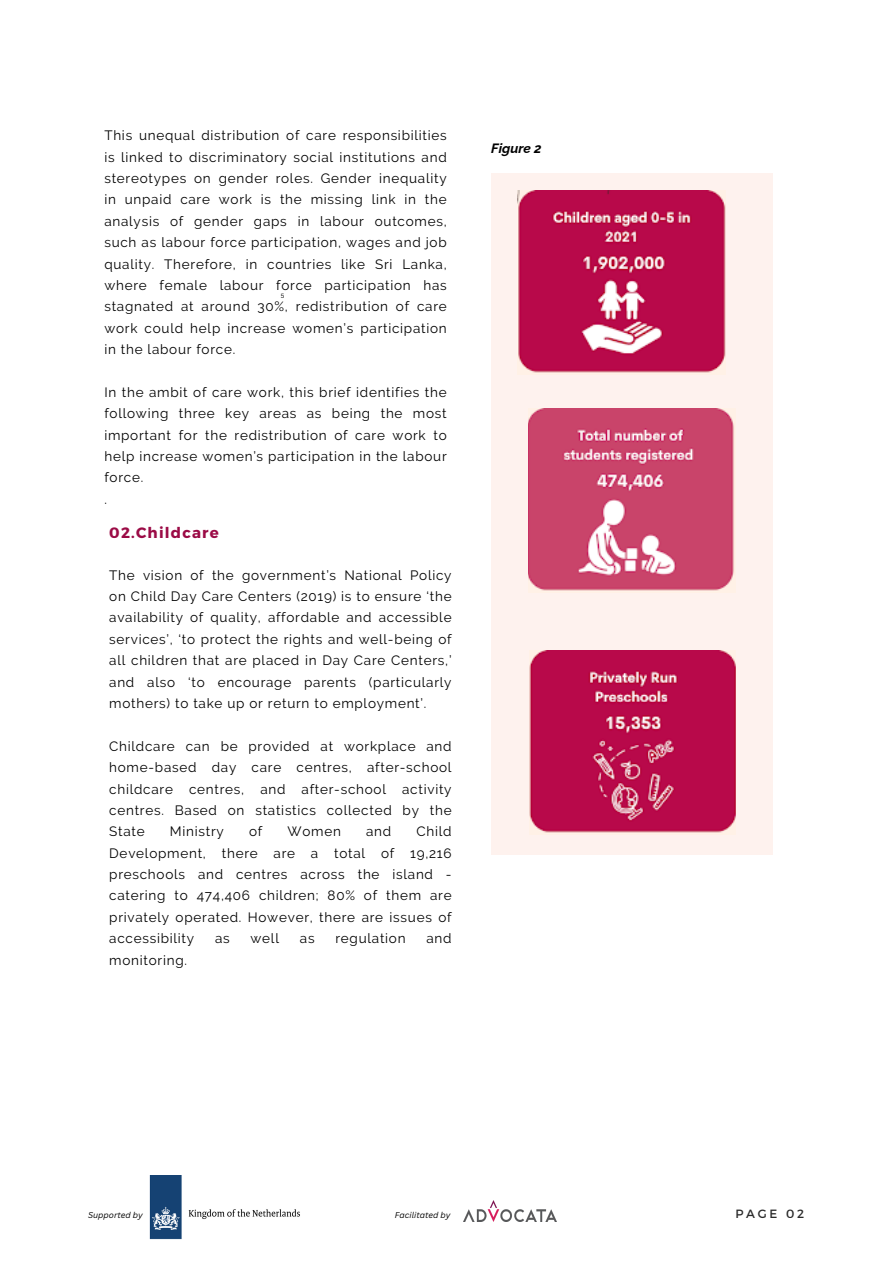
<style>
.page{position:relative;width:893px;height:1264px;background:#fff}
.page>*{position:absolute;margin:0;border:0;box-sizing:border-box;transform-origin:0 0}
.t1{font:700 15px "Montserrat";letter-spacing:.08em;color:#9b0b46}
.t2{font:13.5px/21.3px "Raleway";letter-spacing:.055em;color:#000;text-align:justify}
.t3{font:italic 700 13.5px "Raleway";color:#000}
.t4{font:12px "Montserrat";letter-spacing:.23em;color:#2a2a2a}
.t5{font:italic 8.25px "Canva Sans";color:#000}
.t6{font:6px "Canva Sans";color:#000}
</style>
<div class="page">
<img style="left:149px;top:1175px;width:151px;height:65px">
<img style="left:463px;top:1200px;width:93px;height:21px">
<div style="left:491px;top:173px;width:281px;height:681px;background:#fef2ee"></div>
<img style="left:518px;top:191px;width:207px;height:183px">
<img style="left:528px;top:409px;width:207px;height:183px">
<img style="left:529px;top:650px;width:206px;height:184px">
<p class="t2" style="left:104px;top:125px;width:344px">This unequal distribution of care responsibilities is linked to discriminatory social institutions and stereotypes on gender roles. Gender inequality in unpaid care work is the missing link in the analysis of gender gaps in labour outcomes, such as labour force participation, wages and job quality. Therefore, in countries like Sri Lanka, where female labour force participation has stagnated at around 30%, redistribution of care work could help increase women’s participation in the labour force.</p>
<p class="t2" style="left:104px;top:381px;width:344px">In the ambit of care work, this brief identifies the following three key areas as being the most important for the redistribution of care work to help increase women’s participation in the labour force.</p>
<p class="t2" style="left:104px;top:488px;width:4px">.</p>
<p class="t1" style="left:109px;top:523px;width:111px">02.Childcare</p>
<p class="t2" style="left:109px;top:564px;width:344px">The vision of the government’s National Policy on Child Day Care Centers (2019) is to ensure ‘the availability of quality, affordable and accessible services’, ‘to protect the rights and well-being of all children that are placed in Day Care Centers,’ and also ‘to encourage parents (particularly mothers) to take up or return to employment’.</p>
<p class="t2" style="left:109px;top:735px;width:344px">Childcare can be provided at workplace and home-based day care centres, after-school childcare centres, and after-school activity centres. Based on statistics collected by the State</p>
<p class="t6" style="left:281px;top:292px;width:5px">5</p>
<p class="t2" style="left:170px;top:820px;width:55px">Ministry</p>
<p class="t2" style="left:249px;top:820px;width:15px">of</p>
<p class="t2" style="left:287px;top:820px;width:55px">Women</p>
<p class="t2" style="left:366px;top:820px;width:27px">and</p>
<p class="t2" style="left:109px;top:820px;width:344px;text-indent:307px">Child Development, there are a total of 19,216 preschools and centres across the island - catering to 474,406 children; 80% of them are privately operated. However, there are issues of accessibility</p>
<p class="t2" style="left:215px;top:927px;width:16px">as</p>
<p class="t2" style="left:250px;top:927px;width:30px">well</p>
<p class="t2" style="left:300px;top:927px;width:16px">as</p>
<p class="t2" style="left:335px;top:927px;width:72px">regulation</p>
<p class="t2" style="left:426px;top:927px;width:27px">and</p>
<p class="t2" style="left:109px;top:949px;width:79px">monitoring.</p>
<p class="t3" style="left:491px;top:140px;width:52px">Figure 2</p>
<p class="t5" style="left:88px;top:1209px;width:56px">Supported by</p>
<p class="t5" style="left:395px;top:1209px;width:57px">Facilitated by</p>
<p class="t4" style="left:735px;top:1206px;width:70px">PAGE 02</p>
</div>
